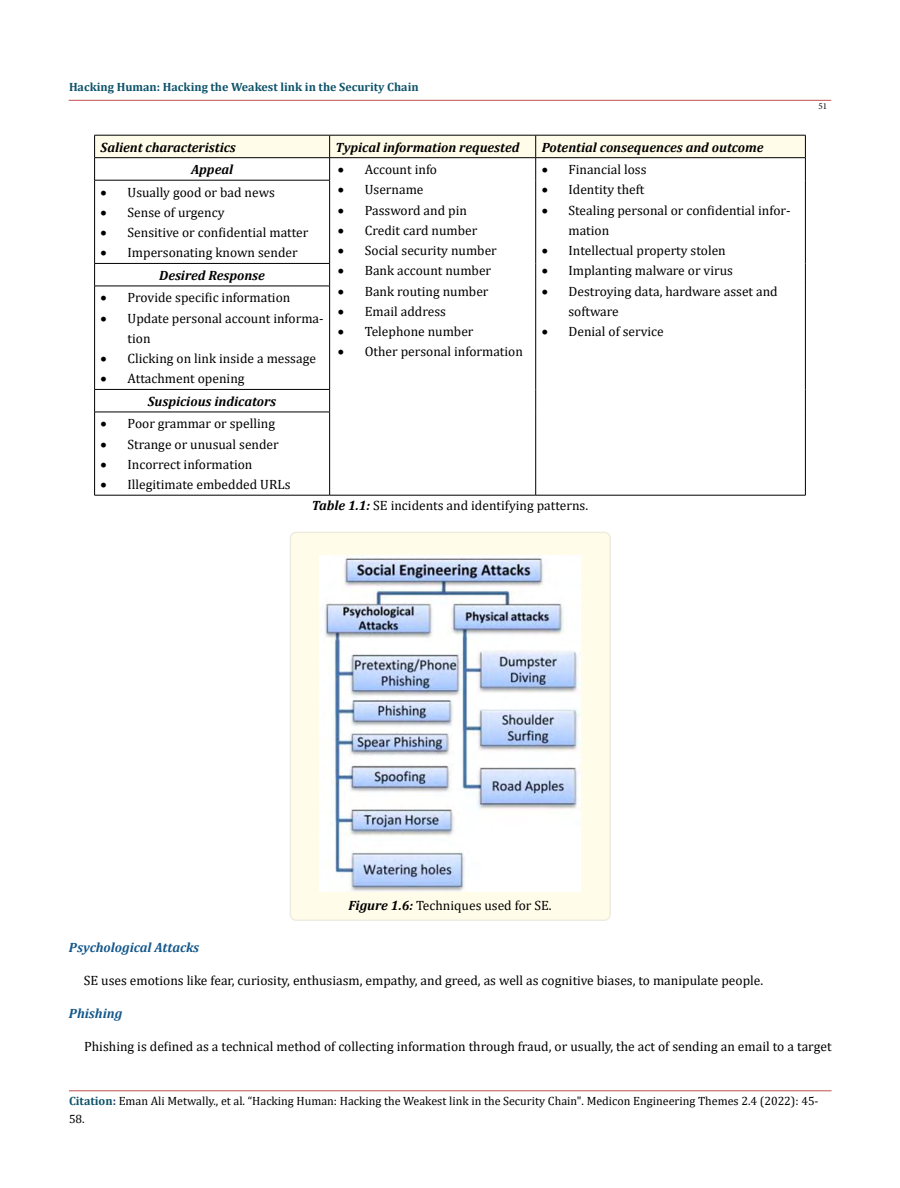
<style>
.page{position:relative;width:900px;height:1188px;background:#fff}
.page>*{position:absolute;margin:0;border:0;box-sizing:border-box;transform-origin:0 0}
.t1{font:13.5px/20.2px "Cambria";color:#000}
.t2{font:italic 700 13.5px/22.5px "Cambria";color:#000}
.t3{font:italic 700 13.5px "Cambria";color:#15588c}
.t4{font:12px/18px "Cambria";color:#000}
.t5{font:700 12px "Cambria";color:#0e536a}
.t6{font:9px "Minion Pro";color:#000}
.s1{font-weight:700;font-style:italic}
.s2{font-weight:400;font-style:normal}
.s3{font-weight:700;color:#0e536a}
.s4{font-weight:700;color:#173e88}
</style>
<div class="page">
<hr style="left:69px;top:1091px;width:763px;height:1px;background:#c0504d">
<hr style="left:69px;top:100px;width:762px;height:1px;background:#c0504d">
<hr style="left:94px;top:180px;width:236px;height:1px;background:#000">
<hr style="left:94px;top:180px;width:1px;height:83px;background:#000">
<hr style="left:329px;top:180px;width:1px;height:83px;background:#000">
<hr style="left:535px;top:180px;width:1px;height:83px;background:#000">
<hr style="left:805px;top:180px;width:1px;height:83px;background:#000">
<hr style="left:94px;top:263px;width:236px;height:1px;background:#000">
<svg style="left:94px;top:264px;width:1px;height:22px"></svg>
<svg style="left:329px;top:264px;width:1px;height:22px"></svg>
<svg style="left:535px;top:263px;width:1px;height:23px"></svg>
<svg style="left:805px;top:263px;width:1px;height:23px"></svg>
<hr style="left:94px;top:286px;width:236px;height:1px;background:#000">
<hr style="left:94px;top:286px;width:1px;height:103px;background:#000">
<hr style="left:329px;top:286px;width:1px;height:103px;background:#000">
<hr style="left:535px;top:286px;width:1px;height:103px;background:#000">
<hr style="left:805px;top:286px;width:1px;height:103px;background:#000">
<hr style="left:94px;top:389px;width:236px;height:1px;background:#000">
<svg style="left:94px;top:390px;width:1px;height:22px"></svg>
<svg style="left:329px;top:390px;width:1px;height:22px"></svg>
<svg style="left:535px;top:389px;width:1px;height:23px"></svg>
<svg style="left:805px;top:389px;width:1px;height:23px"></svg>
<hr style="left:94px;top:412px;width:236px;height:1px;background:#000">
<hr style="left:94px;top:412px;width:1px;height:83px;background:#000">
<hr style="left:329px;top:412px;width:1px;height:83px;background:#000">
<hr style="left:535px;top:412px;width:1px;height:83px;background:#000">
<hr style="left:805px;top:412px;width:1px;height:83px;background:#000">
<hr style="left:94px;top:495px;width:236px;height:1px;background:#000">
<hr style="left:330px;top:495px;width:206px;height:1px;background:#000">
<hr style="left:536px;top:495px;width:270px;height:1px;background:#000">
<div style="left:290px;top:532px;width:320px;height:388px;background:#fffde9;border-radius:6px"></div>
<div style="left:290px;top:532px;width:321px;height:389px;border:2px solid #eeece1;border-radius:6px"></div>
<img style="left:320px;top:555px;width:260px;height:336px">
<svg style="left:94px;top:135px;width:712px;height:45px"></svg>
<p class="t5" style="left:69px;top:78px;width:351px">Hacking Human: Hacking the Weakest link in the Security Chain</p>
<p class="t2" style="left:101px;top:135px;width:137px">Salient characteristics</p>
<p class="t2" style="left:336px;top:135px;width:185px">Typical information requested</p>
<p class="t2" style="left:542px;top:135px;width:223px">Potential consequences and outcome</p>
<p class="t2" style="left:191px;top:158px;width:44px">Appeal</p>
<p class="t1" style="left:338px;top:159px;width:101px">• Account info</p>
<p class="t1" style="left:338px;top:180px;width:87px">• Username</p>
<p class="t1" style="left:338px;top:200px;width:131px">• Password and pin</p>
<p class="t1" style="left:338px;top:220px;width:141px">• Credit card number</p>
<p class="t1" style="left:338px;top:240px;width:161px">• Social security number</p>
<p class="t1" style="left:338px;top:261px;width:155px">• Bank account number</p>
<p class="t1" style="left:338px;top:281px;width:152px">• Bank routing number</p>
<p class="t1" style="left:338px;top:301px;width:110px">• Email address</p>
<p class="t1" style="left:338px;top:321px;width:137px">• Telephone number</p>
<p class="t1" style="left:338px;top:342px;width:187px">• Other personal information</p>
<p class="t1" style="left:542px;top:159px;width:106px">• Financial loss</p>
<p class="t1" style="left:542px;top:180px;width:104px">• Identity theft</p>
<p class="t1" style="left:568px;top:200px;width:224px;text-indent:-27px">• Stealing personal or confidential infor&shy;mation</p>
<p class="t1" style="left:542px;top:240px;width:186px">• Intellectual property stolen</p>
<p class="t1" style="left:542px;top:261px;width:193px">• Implanting malware or virus</p>
<p class="t1" style="left:568px;top:281px;width:211px;text-indent:-27px">• Destroying data, hardware asset and software</p>
<p class="t1" style="left:542px;top:321px;width:124px">• Denial of service</p>
<p class="t1" style="left:101px;top:182px;width:176px">• Usually good or bad news</p>
<p class="t1" style="left:101px;top:202px;width:125px">• Sense of urgency</p>
<p class="t1" style="left:101px;top:222px;width:209px">• Sensitive or confidential matter</p>
<p class="t1" style="left:159px;top:242px;width:140px;line-height:22.5px;text-indent:-59px">• Impersonating known sender<br><span class="s1">Desired Response</span></p>
<p class="t1" style="left:101px;top:288px;width:191px">• Provide specific information</p>
<p class="t1" style="left:128px;top:308px;width:198px;text-indent:-27px">• Update personal account informa&shy;tion</p>
<p class="t1" style="left:101px;top:348px;width:217px">• Clicking on link inside a message</p>
<p class="t2" style="left:148px;top:367px;width:130px;text-indent:-47px">• <span class="s2">Attachment opening<br></span>Suspicious indicators</p>
<p class="t1" style="left:101px;top:414px;width:176px">• Poor grammar or spelling</p>
<p class="t1" style="left:101px;top:434px;width:180px">• Strange or unusual sender</p>
<p class="t1" style="left:101px;top:454px;width:153px">• Incorrect information</p>
<p class="t1" style="left:101px;top:474px;width:191px">• Illegitimate embedded URLs</p>
<p class="t1" style="left:312px;top:495px;width:278px"><span class="s1">Table 1.1:</span> SE incidents and identifying patterns.</p>
<p class="t6" style="left:818px;top:100px;width:10px">51</p>
<p class="t1" style="left:348px;top:895px;width:205px"><span class="s1">Figure 1.6:</span> Techniques used for SE.</p>
<p class="t3" style="left:69px;top:937px;width:132px">Psychological Attacks</p>
<p class="t1" style="left:84px;top:970px;width:681px">SE uses emotions like fear, curiosity, enthusiasm, empathy, and greed, as well as cognitive biases, to manipulate people.</p>
<p class="t3" style="left:69px;top:1003px;width:55px">Phishing</p>
<p class="t1" style="left:84px;top:1036px;width:749px">Phishing is defined as a technical method of collecting information through fraud, or usually, the act of sending an email to a target</p>
<p class="t4" style="left:69px;top:1092px;width:751px"><span class="s3">Citation</span><span class="s4">:</span> Eman Ali Metwally., et al. “Hacking Human: Hacking the Weakest link in the Security Chain". Medicon Engineering Themes 2.4 (2022): 45-<br>58.</p>
</div>
